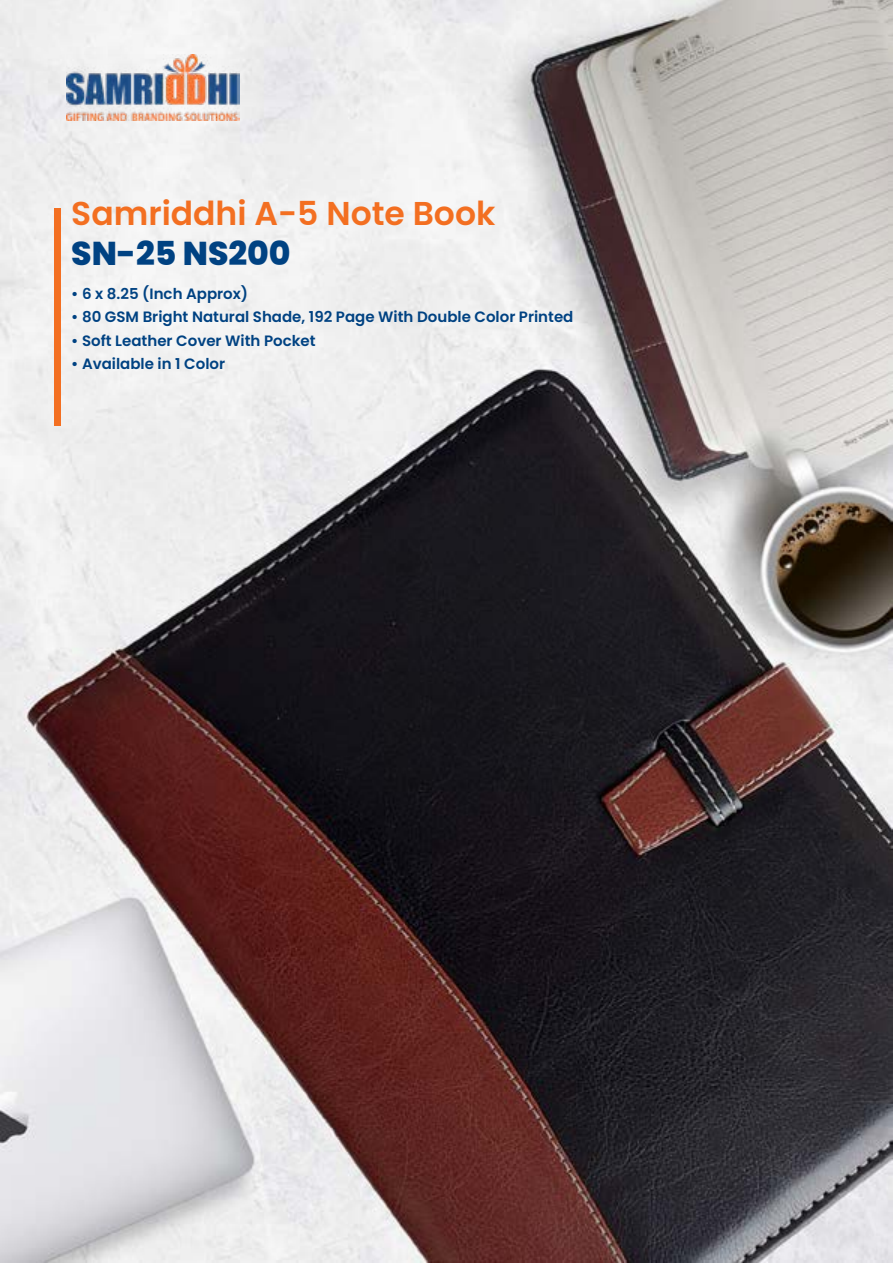
<style>
.page{position:relative;width:893px;height:1263px;background:#fff}
.page>*{position:absolute;margin:0;border:0;box-sizing:border-box;transform-origin:0 0}
.t1{font:600 33px "Poppins";color:#f36f21}
.t2{font:800 33px "Poppins";color:#004282}
.t3{font:600 15px "Poppins";color:#004282}
</style>
<div class="page">
<img style="left:0;top:0;width:893px;height:1263px">
<div style="left:54px;top:208px;width:7px;height:218px;background:#f36f21"></div>
<img style="left:67px;top:54px;width:172px;height:67px">
<h1 class="t1" style="left:71px;top:195px;width:426px">Samriddhi A-5 Note Book</h1>
<h1 class="t2" style="left:71px;top:234px;width:221px">SN-25 NS200</h1>
<p class="t3" style="left:71px;top:285px;width:178px">• 6 x 8.25 (Inch Approx)</p>
<p class="t3" style="left:71px;top:308px;width:504px">• 80 GSM Bright Natural Shade, 192 Page With Double Color Printed</p>
<p class="t3" style="left:71px;top:332px;width:246px">• Soft Leather Cover With Pocket</p>
<p class="t3" style="left:71px;top:355px;width:155px">• Available in 1 Color</p>
</div>
